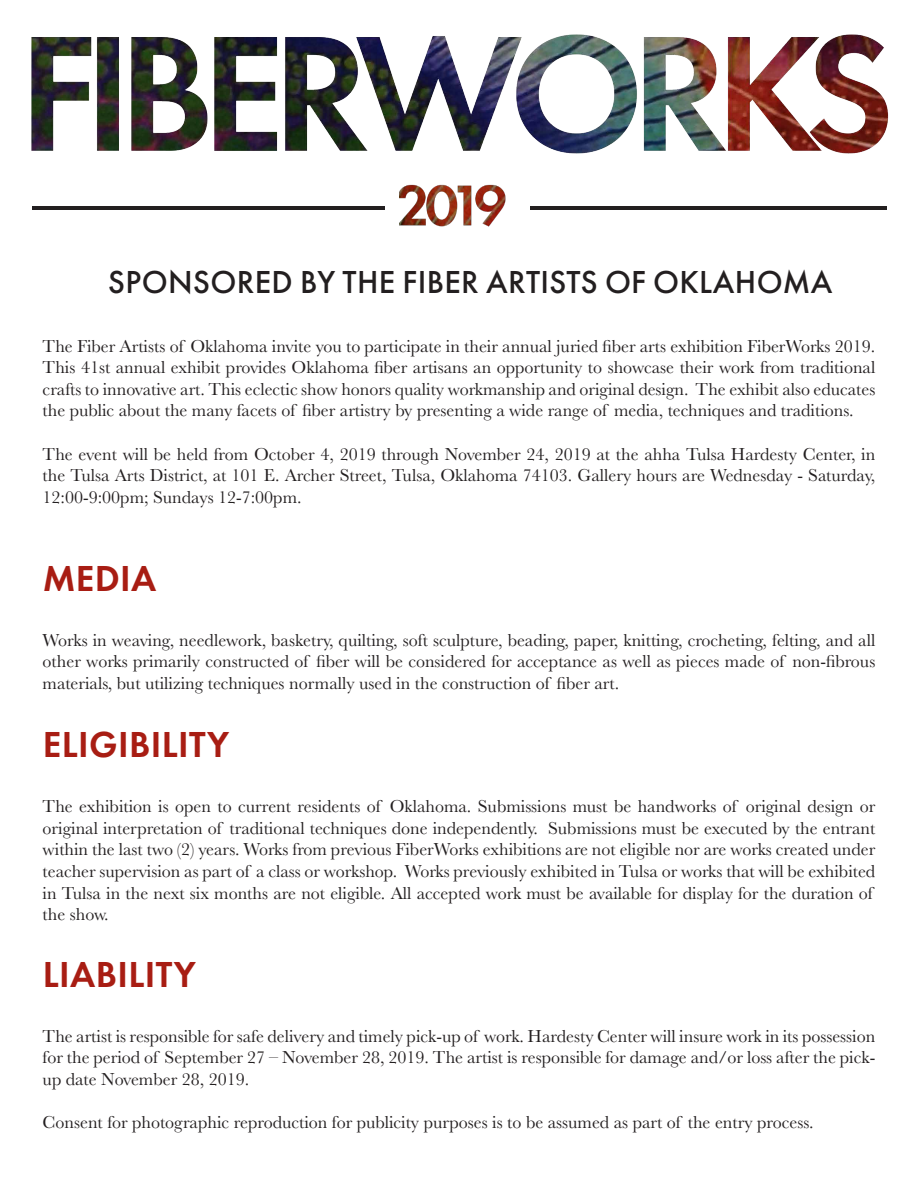
<style>
.page{position:relative;width:918px;height:1188px;background:#fff}
.page>*{position:absolute;margin:0;border:0;box-sizing:border-box;transform-origin:0 0}
.t1{font:600 37.5px "Futura PT";letter-spacing:.01em;color:#a81d13}
.t2{font:500 33px "Futura PT";letter-spacing:.01em;color:#231f20}
.t3{font:18px/21.6px "Baskerville";color:#231f20;text-align:justify}
</style>
<div class="page">
<img style="left:31px;top:34px;width:858px;height:120px">
<img style="left:400px;top:184px;width:106px;height:43px">
<hr style="left:32px;top:206px;width:353px;height:3px;background:#231f20">
<hr style="left:530px;top:206px;width:357px;height:3px;background:#231f20">
<p class="t2" style="left:108px;top:262px;width:726px">SPONSORED BY THE FIBER ARTISTS OF OKLAHOMA</p>
<p class="t3" style="left:43px;top:335px;width:834px">The Fiber Artists of Oklahoma invite you to participate in their annual juried fiber arts exhibition FiberWorks 2019.<br>This 41st annual exhibit provides Oklahoma fiber artisans an opportunity to showcase their work from traditional crafts to innovative art. This eclectic show honors quality workmanship and original design. The exhibit also educates the public about the many facets of fiber artistry by presenting a wide range of media, techniques and traditions.</p>
<p class="t3" style="left:43px;top:443px;width:834px">The event will be held from October 4, 2019 through November 24, 2019 at the ahha Tulsa Hardesty Center, in the Tulsa Arts District, at 101 E. Archer Street, Tulsa, Oklahoma 74103. Gallery hours are Wednesday - Saturday, 12:00-9:00pm; Sundays 12-7:00pm.</p>
<p class="t1" style="left:43px;top:555px;width:115px">MEDIA</p>
<p class="t3" style="left:43px;top:629px;width:834px">Works in weaving, needlework, basketry, quilting, soft sculpture, beading, paper, knitting, crocheting, felting, and all other works primarily constructed of fiber will be considered for acceptance as well as pieces made of non-fibrous materials, but utilizing techniques normally used in the construction of fiber art.</p>
<p class="t1" style="left:43px;top:721px;width:188px">ELIGIBILITY</p>
<p class="t3" style="left:43px;top:796px;width:834px;text-align:left">The exhibition is open to current residents of Oklahoma. Submissions must be handworks of original design or original interpretation of traditional techniques done independently. Submissions must be executed by the entrant within the last two (2) years. Works from previous FiberWorks exhibitions are not eligible nor are works created under teacher supervision as part of a class or workshop. Works previously exhibited in Tulsa or works that will be exhibited in Tulsa in the next six months are not eligible. All accepted work must be available for display for the duration of the show.</p>
<p class="t1" style="left:43px;top:951px;width:155px">LIABILITY</p>
<p class="t3" style="left:43px;top:1025px;width:834px">The artist is responsible for safe delivery and timely pick-up of work. Hardesty Center will insure work in its possession for the period of September 27 – November 28, 2019. The artist is responsible for damage and/or loss after the pick&shy;up date November 28, 2019.</p>
<p class="t3" style="left:43px;top:1112px;width:772px">Consent for photographic reproduction for publicity purposes is to be assumed as part of the entry process.</p>
</div>
